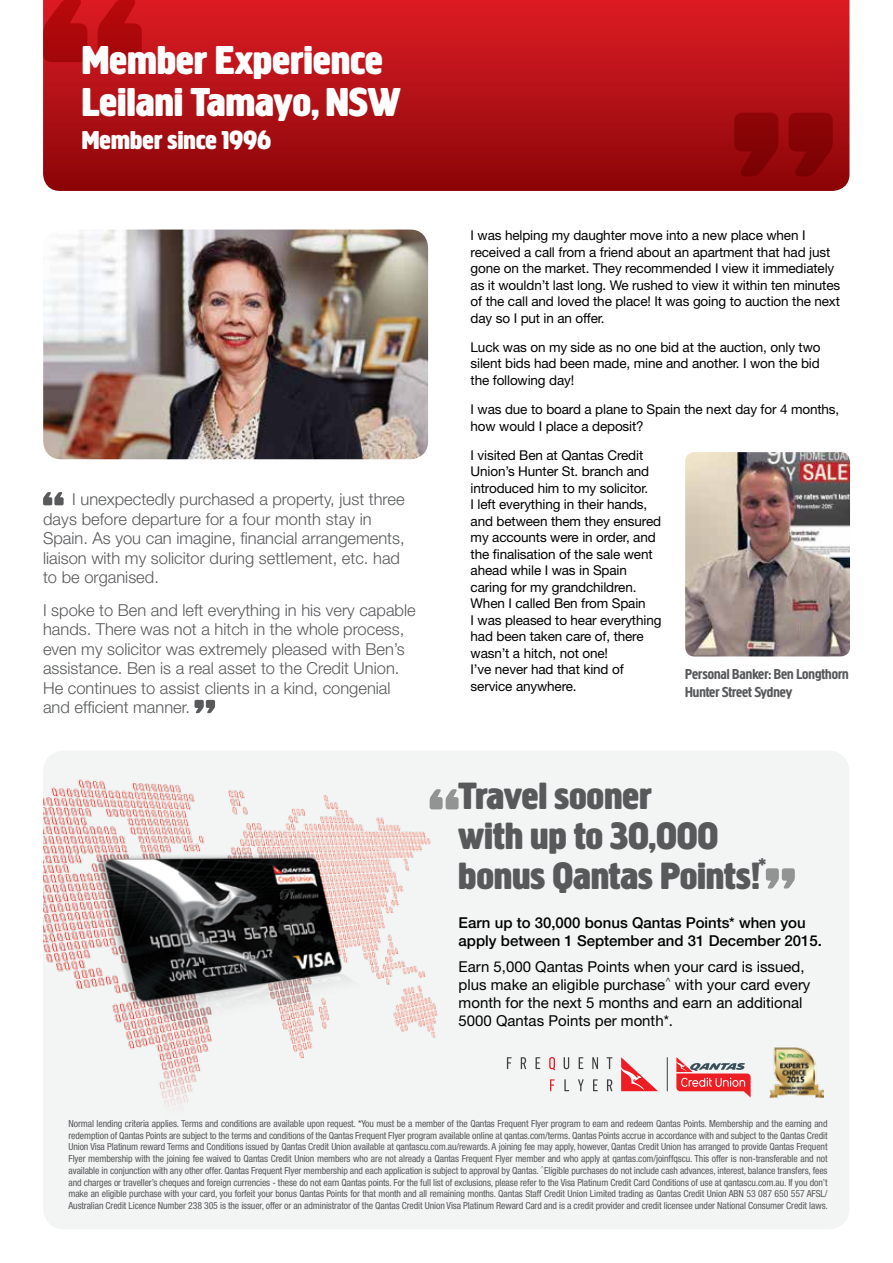
<style>
.page{position:relative;width:893px;height:1263px;background:#fff}
.page>*{position:absolute;margin:0;border:0;box-sizing:border-box;transform-origin:0 0}
.t1{font:700 42px/42px "Creighton";letter-spacing:.01em;color:#fff}
.t2{font:700 39.6px/39.6px "Creighton";letter-spacing:.01em;color:#58595b}
.t3{font:700 27px "Creighton";letter-spacing:.01em;color:#fff}
.t4{font:300 16.5px/19.5px "Helvetica Neue";color:#58595b}
.t5{font:15px/18px "Helvetica Neue";color:#000}
.t6{font:500 15px/18px "Helvetica Neue";color:#000}
.t7{font:15px/18px "Creighton";color:#58595b}
.t8{font:13.5px/16.5px "Helvetica Neue";letter-spacing:-.01em;color:#000}
.t9{font:condensed 9.75px/11.7px "Helvetica Neue";letter-spacing:-.01em;color:#58595b;text-align:justify}
</style>
<div class="page">
<img style="left:43px;top:230px;width:385px;height:229px">
<svg style="left:43px;top:0;width:806px;height:191px;background:#b31016"></svg>
<svg style="left:43px;top:0;width:99px;height:62px;background:#b70c11"></svg>
<svg style="left:734px;top:113px;width:99px;height:63px;background:#8b0507"></svg>
<div style="left:43px;top:750px;width:806px;height:479px;background:#f3f4f4;border-radius:21px"></div>
<img style="left:43px;top:779px;width:406px;height:229px">
<svg style="left:430px;top:789px;width:29px;height:20px"></svg>
<svg style="left:766px;top:868px;width:29px;height:20px"></svg>
<svg style="left:507px;top:1057px;width:105px;height:34px"></svg>
<svg style="left:621px;top:1057px;width:37px;height:34px"></svg>
<hr style="left:667px;top:1057px;width:1px;height:34px;background:#414042">
<svg style="left:676px;top:1057px;width:75px;height:40px"></svg>
<img style="left:770px;top:1047px;width:53px;height:51px">
<svg style="left:43px;top:492px;width:21px;height:13px"></svg>
<svg style="left:195px;top:700px;width:20px;height:13px"></svg>
<img style="left:685px;top:452px;width:165px;height:204px">
<h1 class="t1" style="left:82px;top:39px;width:320px">Member Experience<br>Leilani Tamayo, NSW</h1>
<h3 class="t3" style="left:82px;top:125px;width:191px">Member since 1996</h3>
<h3 class="t4" style="left:43px;top:489px;width:363px;text-indent:29px">I unexpectedly purchased a property, just three days before departure for a four month stay in Spain. As you can imagine, financial arrangements, liaison with my solicitor during settlement, etc. had to be organised.</h3>
<p class="t4" style="left:43px;top:600px;width:374px">I spoke to Ben and left everything in his very capable hands. There was not a hitch in the whole process, even my solicitor was extremely pleased with Ben’s assistance. Ben is a real asset to the Credit Union.<br>He continues to assist clients in a kind, congenial and efficient manner.</p>
<p class="t8" style="left:471px;top:227px;width:371px">I was helping my daughter move into a new place when I received a call from a friend about an apartment that had just gone on the market. They recommended I view it immediately as it wouldn’t last long. We rushed to view it within ten minutes of the call and loved the place! It was going to auction the next day so I put in an offer.</p>
<h3 class="t8" style="left:471px;top:339px;width:351px;text-align:justify">Luck was on my side as no one bid at the auction, only two silent bids had been made, mine and another. I won the bid the following day!</h3>
<h3 class="t8" style="left:471px;top:401px;width:370px">I was due to board a plane to Spain the next day for 4 months, how would I place a deposit?</h3>
<p class="t8" style="left:471px;top:447px;width:192px">I visited Ben at Qantas Credit<br>Union’s Hunter St. branch and introduced him to my solicitor.<br>I left everything in their hands, and between them they ensured my accounts were in order, and the finalisation of the sale went ahead while I was in Spain caring for my grandchildren.<br>When I called Ben from Spain<br>I was pleased to hear everything had been taken care of, there wasn’t a hitch, not one!<br>I’ve never had that kind of service anywhere.</p>
<h3 class="t7" style="left:685px;top:665px;width:165px">Personal Banker: Ben Longthorn<br>Hunter Street Sydney</h3>
<h2 class="t2" style="left:459px;top:776px;width:309px">Travel sooner<br>with up to 30,000 bonus Qantas Points!<sup>*</sup></h2>
<h3 class="t6" style="left:459px;top:913px;width:365px">Earn up to 30,000 bonus Qantas Points* when you apply between 1 September and 31 December 2015.</h3>
<h3 class="t5" style="left:459px;top:958px;width:353px">Earn 5,000 Qantas Points when your card is issued, plus make an eligible purchase<sup>^</sup> with your card every month for the next 5 months and earn an additional 5000 Qantas Points per month*.</h3>
<p class="t9" style="left:68px;top:1118px;width:761px">Normal lending criteria applies. Terms and conditions are available upon request. *You must be a member of the Qantas Frequent Flyer program to earn and redeem Qantas Points. Membership and the earning and redemption of Qantas Points are subject to the terms and conditions of the Qantas Frequent Flyer program available online at qantas.com/terms. Qantas Points accrue in accordance with and subject to the Qantas Credit Union Visa Platinum reward Terms and Conditions issued by Qantas Credit Union available at qantascu.com.au/rewards. A joining fee may apply, however, Qantas Credit Union has arranged to provide Qantas Frequent Flyer membership with the joining fee waived to Qantas Credit Union members who are not already a Qantas Frequent Flyer member and who apply at qantas.com/joinffqscu. This offer is non-transferable and not available in conjunction with any other offer. Qantas Frequent Flyer membership and each application is subject to approval by Qantas. <sup>^</sup>Eligible purchases do not include cash advances, interest, balance transfers, fees and charges or traveller’s cheques and foreign currencies - these do not earn Qantas points. For the full list of exclusions, please refer to the Visa Platinum Credit Card Conditions of use at qantascu.com.au. If you don’t make an eligible purchase with your card, you forfeit your bonus Qantas Points for that month and all remaining months. Qantas Staff Credit Union Limited trading as Qantas Credit Union ABN 53 087 650 557 AFSL/ Australian Credit Licence Number 238 305 is the issuer, offer or an administrator of the Qantas Credit Union Visa Platinum Reward Card and is a credit provider and credit licensee under National Consumer Credit laws.</p>
</div>
